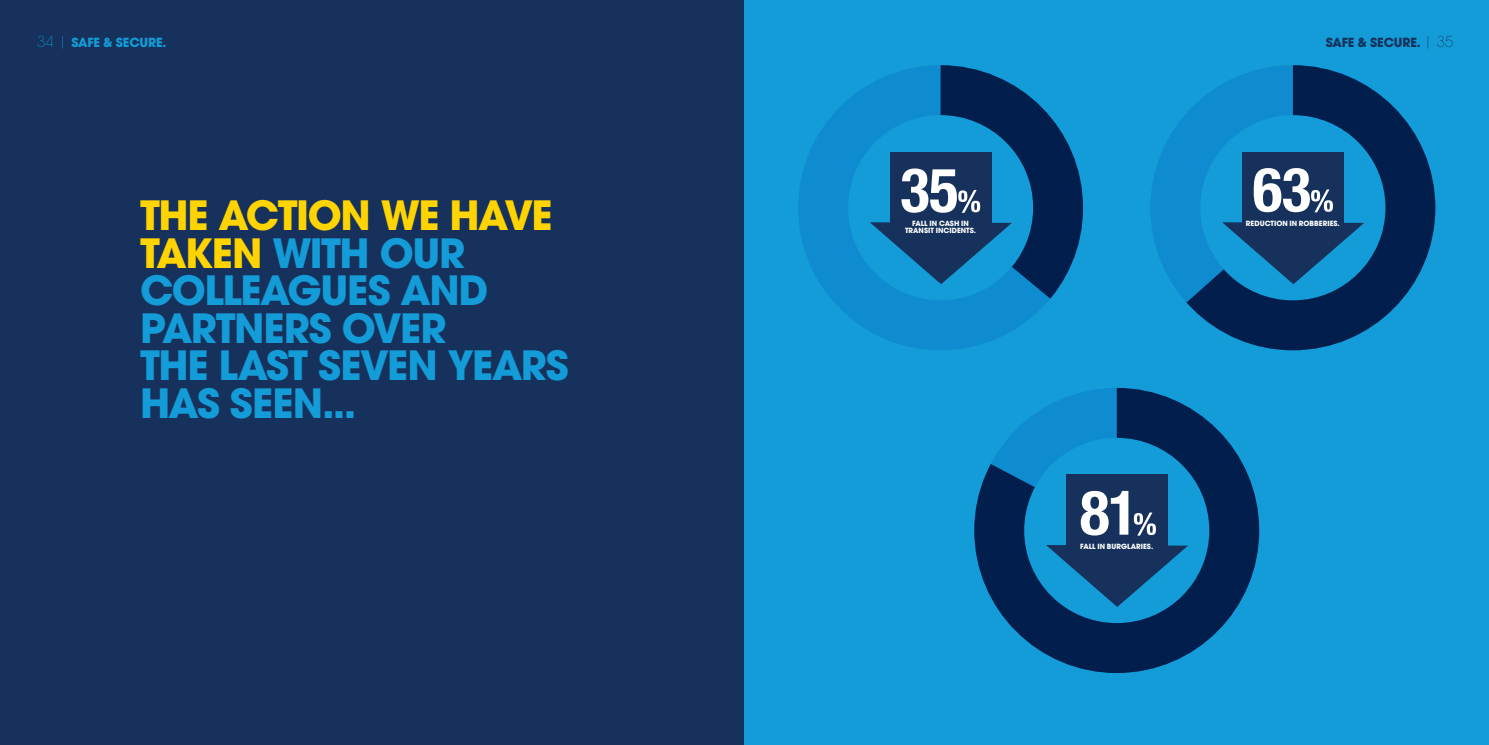
<style>
.page{position:relative;width:1489px;height:745px;background:#fff}
.page>*{position:absolute;margin:0;border:0;box-sizing:border-box;transform-origin:0 0}
.t1{font:700 40px/37.5px "ITC Avant Garde Std";letter-spacing:-.04em;color:#139cd8}
.t2{font:700 12.5px "ITC Avant Garde Std";color:#139cd8}
.t3{font:700 12.5px "ITC Avant Garde Std";color:#16325c}
.t4{font:700 7.12px/7.5px "ITC Avant Garde Std";color:#fff;text-align:center}
.s1{font-weight:200;font-size:15px}
.s2{color:#ffd400}
</style>
<div class="page">
<div style="left:0;top:0;width:781px;height:744px;background:#16325c"></div>
<div style="left:744px;top:0;width:744px;height:744px;background:#139cd8"></div>
<div style="left:798px;top:65px;width:284px;height:285px;background:#0f8bcf;border-radius:50%"></div>
<div style="left:848px;top:115px;width:185px;height:185px;background:#139cd8;border-radius:50%"></div>
<svg style="left:870px;top:65px;width:212px;height:285px"></svg>
<svg style="left:974px;top:387px;width:285px;height:285px;fill:#011e4d"></svg>
<div style="left:1024px;top:437px;width:185px;height:185px;background:#139cd8;border-radius:50%"></div>
<svg style="left:1045px;top:464px;width:142px;height:161px"></svg>
<svg style="left:1163px;top:65px;width:272px;height:285px"></svg>
<div style="left:1200px;top:115px;width:185px;height:185px;background:#139cd8;border-radius:50%"></div>
<svg style="left:1221px;top:142px;width:142px;height:161px"></svg>
<p class="t2" style="left:37px;top:34px;width:43px"><span class="s1">34|</span>SAFE</p>
<p class="t2" style="left:103px;top:34px;width:22px">&amp; SEC</p>
<p class="t2" style="left:139px;top:34px;width:28px">URE.</p>
<p class="t1" style="left:140px;top:196px;width:430px"><span class="s2">TH E ACTION WE HAVE<br>TAKEN</span> WITH OUR<br>COLLEAGUES AND<br>PARTNERS OVER<br>THE LAST SEVEN YEARS<br>HAS SEEN...</p>
<p class="t4" style="left:905px;top:219px;width:73px">FALL IN CASH IN<br>TRANSIT INCIDENTS.</p>
<p class="t3" style="left:1325px;top:34px;width:8px">SAFE</p>
<p class="t3" style="left:1357px;top:34px;width:22px">&amp; SEC</p>
<p class="t3" style="left:1393px;top:34px;width:61px">URE. <span class="s1">| 35</span></p>
<p class="t4" style="left:1245px;top:220px;width:25px">REDUCTION</p>
<p class="t4" style="left:1289px;top:220px;width:34px">IN ROBBERIES</p>
<p class="t4" style="left:1337px;top:220px;width:4px">.</p>
<p class="t4" style="left:1080px;top:542px;width:75px">FALL IN BU RGLARIES.</p>
</div>
